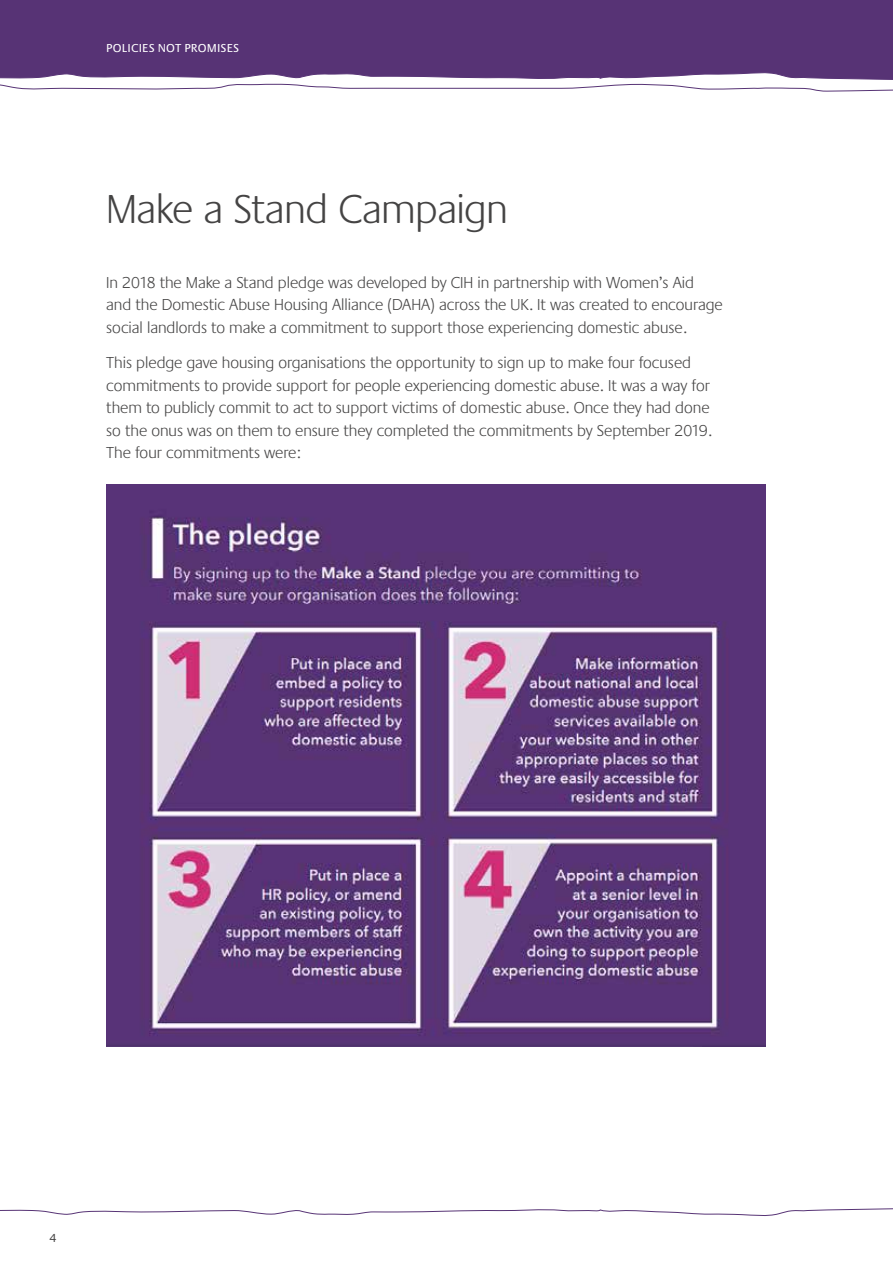
<style>
.page{position:relative;width:893px;height:1263px;background:#fff}
.page>*{position:absolute;margin:0;border:0;box-sizing:border-box;transform-origin:0 0}
.t1{font:300 42px "Praxis EF";letter-spacing:-.01em;color:#454444}
.t2{font:300 16.5px/22.5px "Praxis EF";color:#454444}
.t3{font:12px "Praxis EF";letter-spacing:.01em;color:#fff}
.t4{font:12px "Praxis EF";color:#454444}
</style>
<div class="page">
<div style="left:0;top:0;width:893px;height:81px;background:#573375"></div>
<svg style="left:0;top:1208px;width:893px;height:8px"></svg>
<svg style="left:0;top:72px;width:893px;height:20px"></svg>
<img style="left:106px;top:485px;width:659px;height:561px">
<p class="t3" style="left:106px;top:41px;width:134px">POLICIES NOT PROMISES</p>
<h1 class="t1" style="left:106px;top:187px;width:403px">Make a Stand Campaign</h1>
<p class="t2" style="left:106px;top:272px;width:618px">In 2018 the Make a Stand pledge was developed by CIH in partnership with Women’s Aid and the Domestic Abuse Housing Alliance (DAHA) across the UK. It was created to encourage social landlords to make a commitment to support those experiencing domestic abuse.</p>
<p class="t2" style="left:106px;top:352px;width:607px">This pledge gave housing organisations the opportunity to sign up to make four focused commitments to provide support for people experiencing domestic abuse. It was a way for them to publicly commit to act to support victims of domestic abuse. Once they had done so the onus was on them to ensure they completed the commitments by September 2019.<br>The four commitments were:</p>
<p class="t4" style="left:50px;top:1231px;width:9px">4</p>
</div>
